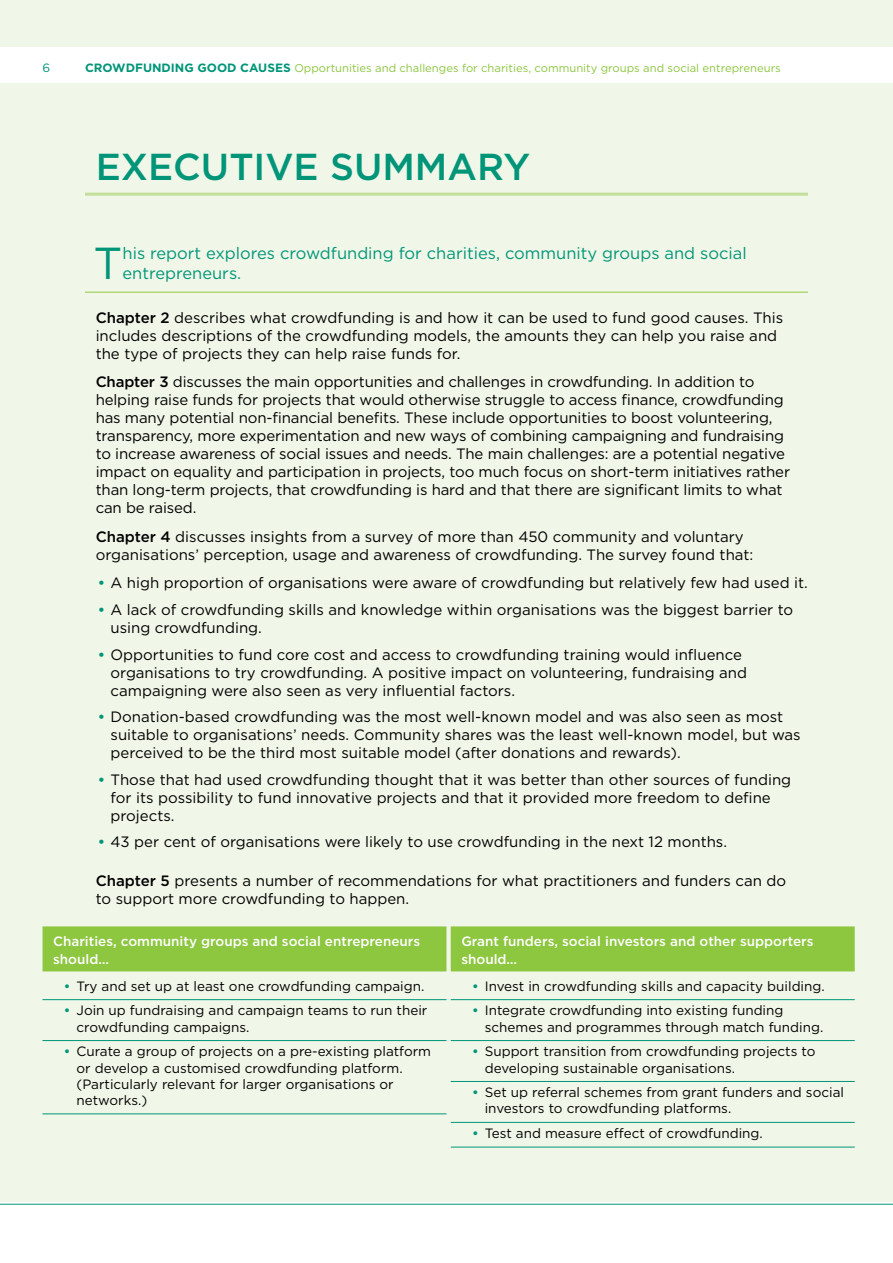
<style>
.page{position:relative;width:893px;height:1263px;background:#fff}
.page>*{position:absolute;margin:0;border:0;box-sizing:border-box;transform-origin:0 0}
.t1{font:44.85px "Gotham HTF";color:#009578}
.t2{font:500 37.5px "Gotham HTF";color:#009578}
.t3{font:16.5px/19.8px "Gotham HTF";color:#009578}
.t4{font:15px/18px "Gotham HTF";color:#000}
.t5{font:13.5px/16.2px "Gotham HTF";color:#000}
.t6{font:500 13.5px/18px "Gotham HTF";color:#fff}
.t7{font:12px "Gotham HTF";color:#009578}
.t8{font:11.25px "Gotham HTF";color:#8dc63f}
.s1{font-weight:700;font-size:12px;color:#009578}
.s2{font-weight:500}
.s3{font-weight:500;color:#009578}
</style>
<div class="page">
<div style="left:0;top:0;width:893px;height:47px;background:#f0f7e8"></div>
<div style="left:0;top:83px;width:893px;height:1119px;background:#f0f7e8"></div>
<hr style="left:0;top:1204px;width:893px;height:1px;background:#009578">
<hr style="left:85px;top:193px;width:723px;height:3px;background:#c4df9b">
<hr style="left:85px;top:292px;width:723px;height:1px;background:#8dc63f">
<div style="left:43px;top:926px;width:403px;height:45px;background:#8dc63f"></div>
<hr style="left:43px;top:999px;width:403px;height:1px;background:#009578">
<hr style="left:43px;top:1040px;width:403px;height:1px;background:#009578">
<hr style="left:43px;top:1113px;width:403px;height:1px;background:#009578">
<div style="left:451px;top:926px;width:404px;height:45px;background:#8dc63f"></div>
<hr style="left:451px;top:999px;width:404px;height:1px;background:#009578">
<hr style="left:451px;top:1040px;width:404px;height:1px;background:#009578">
<hr style="left:451px;top:1081px;width:404px;height:1px;background:#009578">
<hr style="left:451px;top:1122px;width:404px;height:1px;background:#009578">
<hr style="left:451px;top:1147px;width:404px;height:1px;background:#009578">
<p class="t7" style="left:43px;top:61px;width:9px">6</p>
<p class="t8" style="left:85px;top:61px;width:697px"><span class="s1">CROWDFUNDING GOOD CAUSES</span> Opportunities and challenges for charities, community groups and social entrepreneurs</p>
<h2 class="t2" style="left:96px;top:145px;width:436px">EXECUTIVE SUMMARY</h2>
<h1 class="t1" style="left:93px;top:238px;width:31px">T</h1>
<p class="t3" style="left:122px;top:243px;width:626px">his report explores crowdfunding for charities, community groups and social entrepreneurs.</p>
<p class="t4" style="left:96px;top:308px;width:689px"><span class="s2">Chapter 2</span> describes what crowdfunding is and how it can be used to fund good causes. This includes descriptions of the crowdfunding models, the amounts they can help you raise and the type of projects they can help raise funds for.</p>
<p class="t4" style="left:96px;top:373px;width:696px"><span class="s2">Chapter 3</span> discusses the main opportunities and challenges in crowdfunding. In addition to helping raise funds for projects that would otherwise struggle to access finance, crowdfunding has many potential non-financial benefits. These include opportunities to boost volunteering, transparency, more experimentation and new ways of combining campaigning and fundraising to increase awareness of social issues and needs. The main challenges: are a potential negative impact on equality and participation in projects, too much focus on short-term initiatives rather than long-term projects, that crowdfunding is hard and that there are significant limits to what can be raised.</p>
<p class="t4" style="left:96px;top:527px;width:659px"><span class="s2">Chapter 4</span> discusses insights from a survey of more than 450 community and voluntary organisations’ perception, usage and awareness of crowdfunding. The survey found that:</p>
<p class="t4" style="left:98px;top:574px;width:712px"><span class="s3">•</span> A high proportion of organisations were aware of crowdfunding but relatively few had used it.</p>
<p class="t4" style="left:111px;top:600px;width:684px;text-indent:-13px"><span class="s3">•</span> A lack of crowdfunding skills and knowledge within organisations was the biggest barrier to using crowdfunding.</p>
<p class="t4" style="left:111px;top:645px;width:638px;text-indent:-13px"><span class="s3">•</span> Opportunities to fund core cost and access to crowdfunding training would influence organisations to try crowdfunding. A positive impact on volunteering, fundraising and campaigning were also seen as very influential factors.</p>
<p class="t4" style="left:111px;top:707px;width:692px;text-indent:-13px"><span class="s3">•</span> Donation-based crowdfunding was the most well-known model and was also seen as most suitable to organisations’ needs. Community shares was the least well-known model, but was perceived to be the third most suitable model (after donations and rewards).</p>
<p class="t4" style="left:111px;top:770px;width:682px;text-indent:-13px"><span class="s3">•</span> Those that had used crowdfunding thought that it was better than other sources of funding for its possibility to fund innovative projects and that it provided more freedom to define projects.</p>
<p class="t4" style="left:98px;top:832px;width:631px"><span class="s3">•</span> 43 per cent of organisations were likely to use crowdfunding in the next 12 months.</p>
<p class="t4" style="left:96px;top:872px;width:692px"><span class="s2">Chapter 5</span> presents a number of recommendations for what practitioners and funders can do to support more crowdfunding to happen.</p>
<p class="t6" style="left:53px;top:932px;width:369px">Charities, community groups and social entrepreneurs should…</p>
<p class="t5" style="left:64px;top:978px;width:362px"><span class="s3">•</span> Try and set up at least one crowdfunding campaign.</p>
<p class="t5" style="left:77px;top:1002px;width:352px;text-indent:-13px"><span class="s3">•</span> Join up fundraising and campaign teams to run their crowdfunding campaigns.</p>
<p class="t5" style="left:77px;top:1043px;width:356px;text-indent:-13px"><span class="s3">•</span> Curate a group of projects on a pre-existing platform or develop a customised crowdfunding platform. (Particularly relevant for larger organisations or networks.)</p>
<p class="t6" style="left:461px;top:932px;width:354px">Grant funders, social investors and other supporters should…</p>
<p class="t5" style="left:472px;top:978px;width:354px"><span class="s3">•</span> Invest in crowdfunding skills and capacity building.</p>
<p class="t5" style="left:485px;top:1002px;width:340px;text-indent:-13px"><span class="s3">•</span> Integrate crowdfunding into existing funding schemes and programmes through match funding.</p>
<p class="t5" style="left:485px;top:1043px;width:332px;text-indent:-13px"><span class="s3">•</span> Support transition from crowdfunding projects to developing sustainable organisations.</p>
<p class="t5" style="left:485px;top:1084px;width:361px;text-indent:-13px"><span class="s3">•</span> Set up referral schemes from grant funders and social investors to crowdfunding platforms.</p>
<p class="t5" style="left:472px;top:1125px;width:292px"><span class="s3">•</span> Test and measure effect of crowdfunding.</p>
</div>
